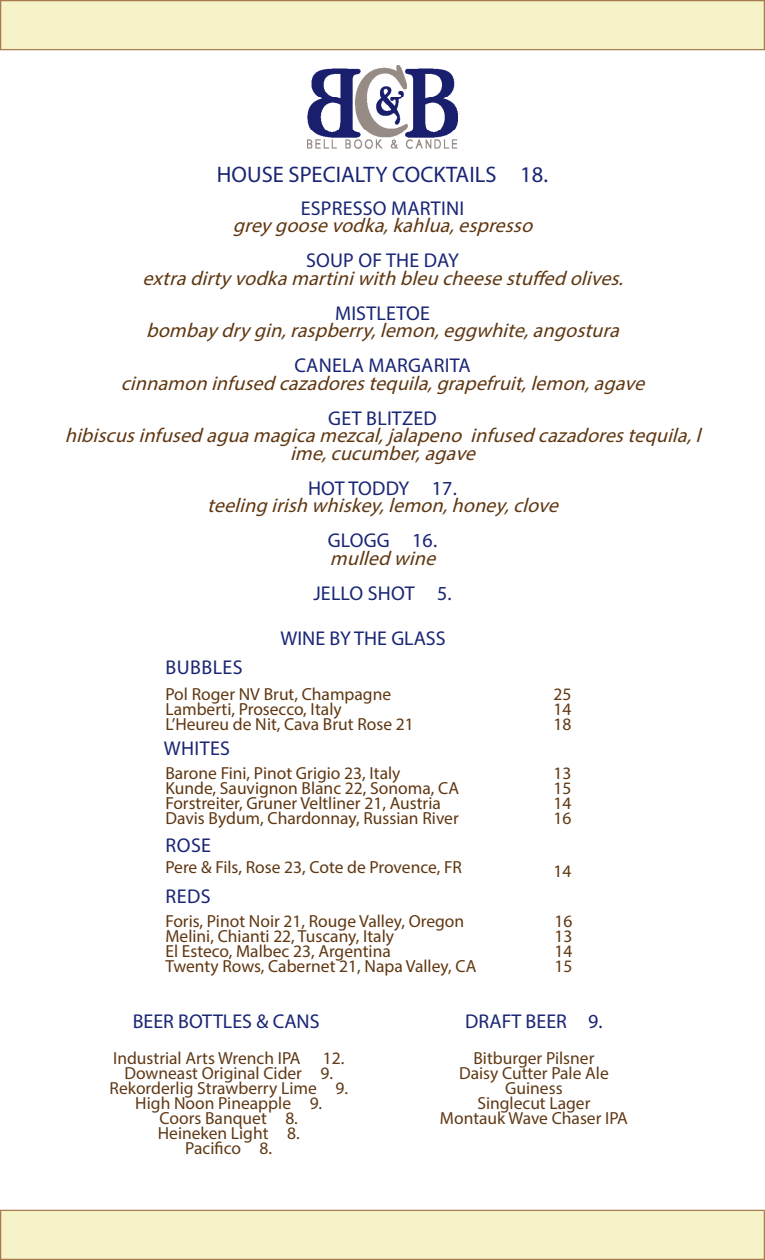
<style>
.page{position:relative;width:765px;height:1260px;background:#fff}
.page>*{position:absolute;margin:0;border:0;box-sizing:border-box;transform-origin:0 0}
.t1{font:22.5px "Myriad Pro";color:#192575}
.Item_Description{font:italic 20px "Myriad Pro";color:#603711}
.Item_Title{font:20px "Myriad Pro";letter-spacing:.01em;color:#192575}
.Item_Description-2{font:17.5px "Myriad Pro";color:#603711}
.t2{font:17.5px "Myriad Pro";color:#603915}
</style>
<div class="page">
<div style="left:1px;top:1210px;width:763px;height:49px;background:#f6f3c8"></div>
<div style="left:0;top:1210px;width:765px;height:50px;border:1px solid #a97b50"></div>
<div style="left:1px;top:1px;width:763px;height:49px;background:#f6f3c8"></div>
<div style="left:0;top:0;width:765px;height:50px;border:1px solid #a97b50"></div>
<img style="left:307px;top:66px;width:151px;height:82px">
<p class="t1" style="left:217px;top:160px;width:333px">HOUSE SPECIALTY COCKTAILS 18.</p>
<p class="Item_Title" style="left:301px;top:196px;width:165px">ESPRESSO MARTINI</p>
<p class="Item_Description" style="left:233px;top:213px;width:307px">greygoosevodka,kahlua,espresso</p>
<p class="Item_Title" style="left:306px;top:248px;width:154px">SOUP OF THE DAY</p>
<p class="Item_Description" style="left:142px;top:266px;width:488px">extradirtyvodkamartiniwithbleucheesestuffedolives.</p>
<p class="Item_Title" style="left:335px;top:301px;width:96px">MISTLETOE</p>
<p class="Item_Description" style="left:146px;top:318px;width:481px">bombaydrygin,raspberry,lemon,eggwhite,angostura</p>
<p class="Item_Title" style="left:294px;top:353px;width:178px">CANELA MARGARITA</p>
<p class="Item_Description" style="left:121px;top:371px;width:531px">cinnamoninfusedcazadorestequila,grapefruit,lemon,agave</p>
<p class="Item_Title" style="left:328px;top:406px;width:110px">GET BLITZED</p>
<p class="Item_Description" style="left:65px;top:423px;width:643px">hibiscusinfusedaguamagicamezcal,jalapeno infusedcazadorestequila,l</p>
<p class="Item_Description" style="left:290px;top:441px;width:193px">ime,cucumber,agave</p>
<p class="Item_Title" style="left:308px;top:476px;width:150px">HOT TODDY 17.</p>
<p class="Item_Description" style="left:207px;top:493px;width:359px">teelingirishwhiskey,lemon,honey,clove</p>
<p class="Item_Title" style="left:328px;top:528px;width:111px">GLOGG 16.</p>
<p class="Item_Description" style="left:330px;top:546px;width:113px">mulledwine</p>
<p class="Item_Title" style="left:313px;top:581px;width:140px">JELLO SHOT 5.</p>
<p class="Item_Title" style="left:166px;top:655px;width:79px">BUBBLES</p>
<p class="Item_Title" style="left:281px;top:626px;width:167px">WINE BY THE GLASS</p>
<p class="Item_Description-2" style="left:165px;top:683px;width:227px">Pol Roger NV Brut, Champagne</p>
<p class="Item_Description-2" style="left:165px;top:698px;width:178px">Lamberti, Prosecco, Italy</p>
<p class="Item_Description-2" style="left:165px;top:713px;width:250px">L’Heureu de Nit, Cava Brut Rose 21</p>
<p class="Item_Title" style="left:164px;top:736px;width:68px">WHITES</p>
<p class="Item_Description-2" style="left:165px;top:763px;width:237px">Barone Fini, Pinot Grigio 23, Italy</p>
<p class="Item_Description-2" style="left:165px;top:778px;width:295px">Kunde, Sauvignon Blanc 22, Sonoma, CA</p>
<p class="Item_Description-2" style="left:165px;top:793px;width:277px">Forstreiter, Gruner Veltliner 21, Austria</p>
<p class="Item_Description-2" style="left:165px;top:808px;width:295px">Davis Bydum, Chardonnay, Russian River</p>
<p class="Item_Description-2" style="left:554px;top:683px;width:19px">25</p>
<p class="Item_Description-2" style="left:554px;top:698px;width:19px">14</p>
<p class="Item_Description-2" style="left:554px;top:713px;width:19px">18</p>
<p class="Item_Description-2" style="left:554px;top:763px;width:19px">13</p>
<p class="Item_Description-2" style="left:554px;top:778px;width:19px">15</p>
<p class="Item_Description-2" style="left:554px;top:793px;width:19px">14</p>
<p class="Item_Description-2" style="left:554px;top:808px;width:19px">16</p>
<p class="Item_Title" style="left:166px;top:833px;width:47px">ROSE</p>
<p class="Item_Title" style="left:166px;top:884px;width:46px">REDS</p>
<p class="Item_Description-2" style="left:165px;top:856px;width:298px">Pere &amp; Fils, Rose 23, Cote de Provence, FR</p>
<p class="Item_Description-2" style="left:554px;top:860px;width:19px">14</p>
<p class="Item_Description-2" style="left:165px;top:910px;width:300px">Foris, Pinot Noir 21, Rouge Valley, Oregon</p>
<p class="Item_Description-2" style="left:165px;top:925px;width:230px">Melini, Chianti 22, Tuscany, Italy</p>
<p class="Item_Description-2" style="left:165px;top:940px;width:227px">El Esteco, Malbec 23, Argentina</p>
<p class="Item_Description-2" style="left:165px;top:955px;width:312px">Twenty Rows, Cabernet 21, Napa Valley, CA</p>
<p class="Item_Description-2" style="left:554px;top:910px;width:19px">16</p>
<p class="Item_Description-2" style="left:554px;top:925px;width:19px">13</p>
<p class="Item_Description-2" style="left:554px;top:940px;width:19px">14</p>
<p class="Item_Description-2" style="left:554px;top:955px;width:19px">15</p>
<p class="Item_Title" style="left:133px;top:1009px;width:188px">BEER BOTTLES &amp; CANS</p>
<p class="t2" style="left:113px;top:1047px;width:189px">Industrial Arts Wrench IPA</p>
<p class="t2" style="left:323px;top:1047px;width:23px">12.</p>
<p class="t2" style="left:124px;top:1062px;width:210px">Downeast Original Cider 9.</p>
<p class="t2" style="left:110px;top:1077px;width:240px">Rekorderlig Strawberry Lime 9.</p>
<p class="t2" style="left:135px;top:1092px;width:189px">High Noon Pineapple 9.</p>
<p class="t2" style="left:160px;top:1107px;width:140px">Coors Banquet 8.</p>
<p class="t2" style="left:158px;top:1122px;width:143px">Heineken Light 8.</p>
<p class="t2" style="left:185px;top:1137px;width:88px">Pacifico 8.</p>
<p class="Item_Title" style="left:465px;top:1009px;width:139px">DRAFT BEER 9.</p>
<p class="t2" style="left:473px;top:1047px;width:122px">Bitburger Pilsner</p>
<p class="t2" style="left:459px;top:1062px;width:151px">Daisy Cutter Pale Ale</p>
<p class="t2" style="left:505px;top:1077px;width:59px">Guiness</p>
<p class="t2" style="left:477px;top:1092px;width:115px">Singlecut Lager</p>
<p class="t2" style="left:440px;top:1107px;width:189px">Montauk Wave Chaser IPA</p>
</div>
